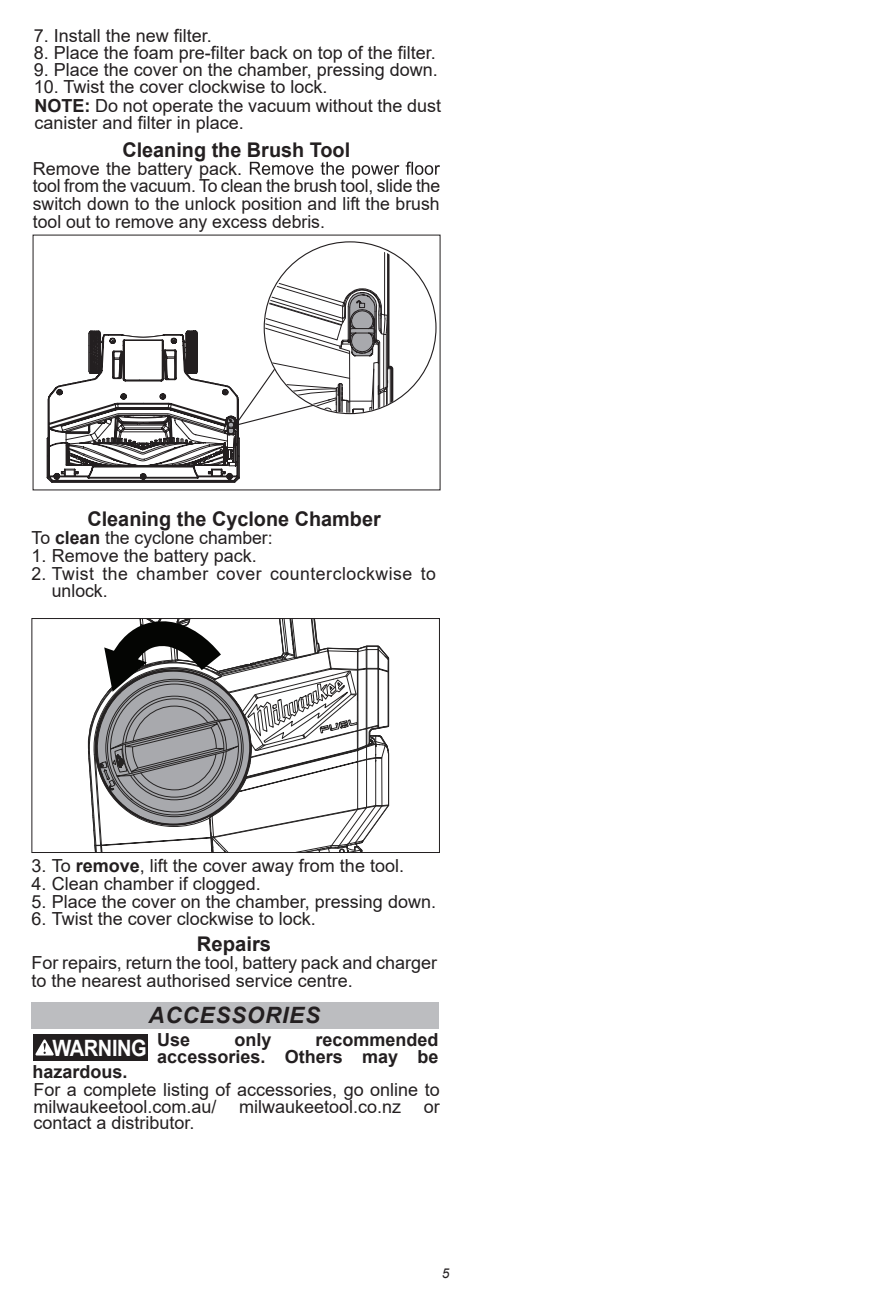
<style>
.page{position:relative;width:891px;height:1296px;background:#fff}
.page>*{position:absolute;margin:0;border:0;box-sizing:border-box;transform-origin:0 0}
.t1{font:italic 700 22.5px "Arial";letter-spacing:.035em;color:#231f20}
.t2{font:700 22.5px "Arial";letter-spacing:-.02em;color:#fff;scale:.89 1}
.t3{font:700 20.25px "Arial";color:#231f20}
.t4{font:18px/17.8px "Arial";color:#231f20}
.t5{font:700 18px/16.9px "Arial";color:#231f20;text-align:right}
.t6{font:18px/17.8px "Arial";letter-spacing:.03em;color:#231f20}
.t7{font:italic 13.5px "Arial";color:#231f20}
.s1{font-weight:700}
</style>
<div class="page">
<svg style="left:87px;top:620px;width:302px;height:231px"></svg>
<div style="left:32px;top:618px;width:408px;height:235px;border:1px solid #231f20"></div>
<div style="left:32px;top:1002px;width:407px;height:27px;background:#bcbdc0"></div>
<div style="left:33px;top:1034px;width:115px;height:27px;background:#231f20"></div>
<svg style="left:35px;top:1039px;width:19px;height:17px"></svg>
<svg style="left:250px;top:162px;width:190px;height:16px"></svg>
<svg style="left:47px;top:245px;width:346px;height:246px"></svg>
<p class="t4" style="left:34px;top:27px;width:180px">7. Install the new filter.</p>
<p class="t4" style="left:34px;top:44px;width:404px">8. Place the foam pre-filter back on top of the filter.</p>
<p class="t4" style="left:34px;top:61px;width:406px">9. Place the cover on the chamber, pressing down.</p>
<p class="t4" style="left:34px;top:78px;width:295px">10. Twist the cover clockwise to lock.</p>
<p class="t4" style="left:35px;top:97px;width:408px;line-height:16.9px"><span class="s1">NOTE:</span> Do not operate the vacuum without the dust canister and filter in place.</p>
<p class="t3" style="left:122px;top:139px;width:229px">Cleaning the Brush Tool</p>
<p class="t4" style="left:33px;top:160px;width:409px">Remove the battery pack.<br>tool from the vacuum. To clean the brush tool, slide the switch down to the unlock position and lift the brush tool out to remove any excess debris.</p>
<p class="t3" style="left:87px;top:508px;width:295px">Cleaning the Cyclone Chamber</p>
<p class="t4" style="left:32px;top:529px;width:243px">To <span class="s1">clean</span> the cyclone chamber:</p>
<p class="t4" style="left:32px;top:547px;width:227px">1. Remove the battery pack.</p>
<p class="t6" style="left:52px;top:565px;width:386px;text-indent:-20px">2. Twist the chamber cover counterclockwise to unlock.</p>
<p class="t4" style="left:32px;top:857px;width:374px">3. To <span class="s1">remove</span>, lift the cover away from the tool.</p>
<p class="t4" style="left:32px;top:875px;width:231px">4. Clean chamber if clogged.</p>
<p class="t4" style="left:32px;top:893px;width:406px">5. Place the cover on the chamber, pressing down.</p>
<p class="t4" style="left:32px;top:910px;width:286px">6. Twist the cover clockwise to lock.</p>
<p class="t3" style="left:197px;top:933px;width:76px">Repairs</p>
<p class="t4" style="left:32px;top:954px;width:407px">For repairs, return the tool, battery pack and charger to the nearest authorised service centre.</p>
<p class="t1" style="left:148px;top:1003px;width:173px">ACCESSORIES</p>
<p class="t2" style="left:52px;top:1035px;width:156px">WARNING <sup>Use</sup></p>
<p class="t5" style="left:234px;top:1031px;width:39px">only</p>
<p class="t5" style="left:157px;top:1031px;width:283px">recommended<br>accessories. Others may be</p>
<p class="t5" style="left:33px;top:1064px;width:97px">hazardous.</p>
<p class="t4" style="left:33px;top:1081px;width:408px;line-height:16.9px">For a complete listing of accessories, go online to milwaukeetool.com.au/</p>
<p class="t4" style="left:239px;top:1097px;width:164px">milwaukeetool.co.nz</p>
<p class="t4" style="left:424px;top:1097px;width:18px">or</p>
<p class="t4" style="left:33px;top:1114px;width:163px">contact a distributor.</p>
<p class="t7" style="left:442px;top:1266px;width:9px">5</p>
</div>
